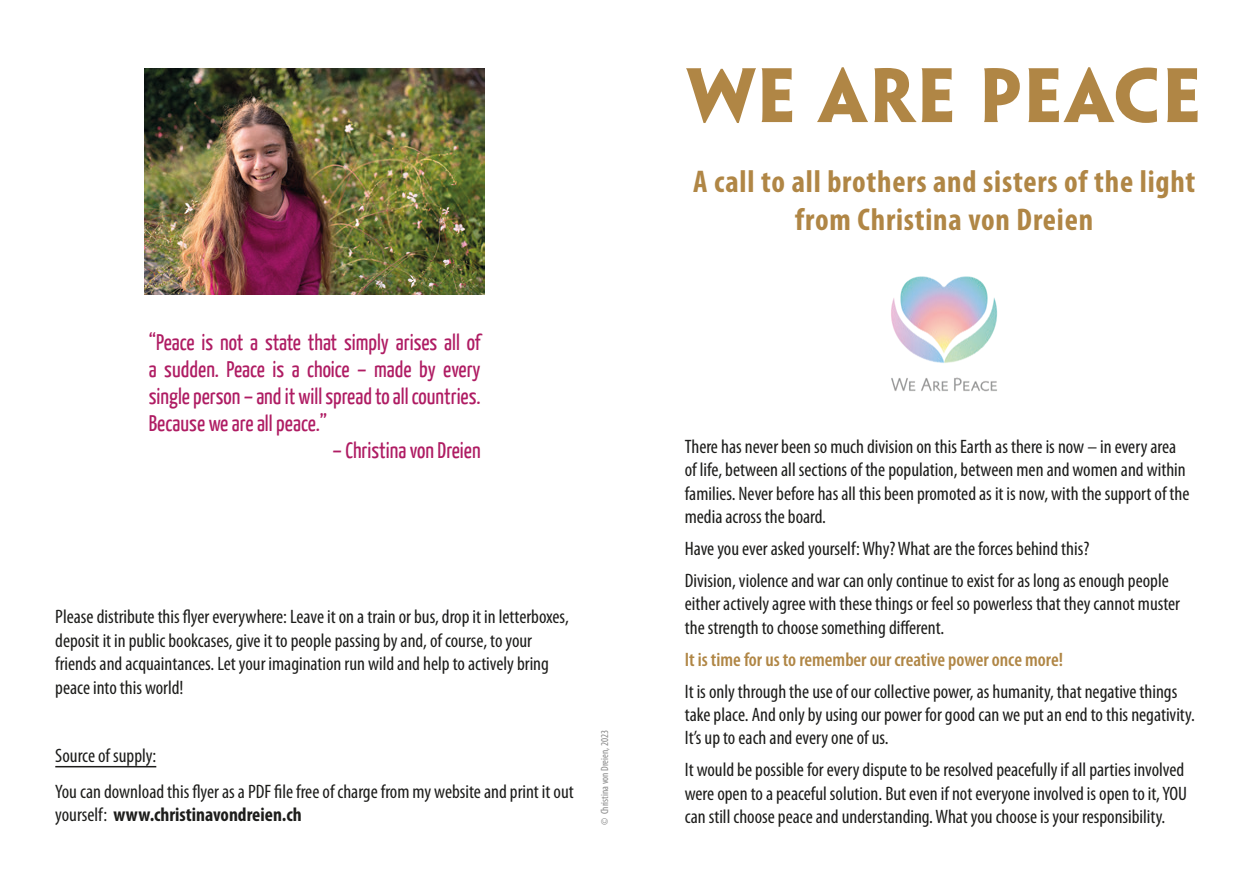
<style>
.page{position:relative;width:1259px;height:893px;background:#fff}
.page>*{position:absolute;margin:0;border:0;box-sizing:border-box;transform-origin:0 0}
.E_Peace-Flyer_Titel{font:700 69px "Penumbra Flare Std";letter-spacing:.025em;color:#b08645}
.E_Peace-Flyer_Untertitel{font:700 condensed 31.5px "Myriad Pro";letter-spacing:.025em;color:#b08645}
.E_Peace-Flyer_Zitat{font:22.5px/27px "Yanone Kaffeesatz";color:#af1c63;text-align:justify}
.E_Peace-Flyer_Lauftext{font:condensed 19.5px/23.4px "Myriad Pro";color:#1d1d1b}
.E_Peace-Flyer_Lauftext_gold{font:600 condensed 19.5px "Myriad Pro";color:#b08645}
.E_Peace-Flyer_Lauftext_unterstrichen{font:condensed 19.5px "Myriad Pro";color:#1d1d1b}
.Peace-Flyer_Copyright{font:condensed 10.5px "Myriad Pro";color:#878787}
.s1{font-weight:700}
</style>
<div class="page">
<hr style="left:55px;top:766px;width:101px;height:1px;background:#1d1d1b">
<img style="left:145px;top:68px;width:340px;height:227px">
<img style="left:891px;top:276px;width:107px;height:116px">
<p class="E_Peace-Flyer_Zitat" style="left:149px;top:328px;width:333px">“Peace is not a state that simply arises all of a sudden. Peace is a choice – made by every single person – and it will spread to all countries.<br>Because we are all peace.”</p>
<p class="E_Peace-Flyer_Zitat" style="left:332px;top:436px;width:150px">– Christina von Dreien</p>
<p class="E_Peace-Flyer_Lauftext" style="left:55px;top:606px;width:515px">Please distribute this flyer everywhere: Leave it on a train or bus, drop it in letterboxes, deposit it in public bookcases, give it to people passing by and, of course, to your friends and acquaintances. Let your imagination run wild and help to actively bring peace into this world!</p>
<p class="E_Peace-Flyer_Lauftext_unterstrichen" style="left:55px;top:745px;width:102px">Source of supply:</p>
<p class="E_Peace-Flyer_Lauftext" style="left:55px;top:780px;width:520px">You can download this flyer as a PDF file free of charge from my website and print it out yourself: <span class="s1">www.christinavondreien.ch</span></p>
<p class="Peace-Flyer_Copyright" style="left:599px;top:825px;width:96px;rotate:-90deg">© Christina von Dreien, 2023</p>
<p class="E_Peace-Flyer_Titel" style="left:687px;top:52px;width:515px">WE ARE PEACE</p>
<p class="E_Peace-Flyer_Untertitel" style="left:693px;top:164px;width:504px">A call to all brothers and sisters of the light</p>
<p class="E_Peace-Flyer_Untertitel" style="left:795px;top:202px;width:299px">from Christina von Dreien</p>
<p class="E_Peace-Flyer_Lauftext" style="left:685px;top:435px;width:506px">There has never been so much division on this Earth as there is now – in every area of life, between all sections of the population, between men and women and within families. Never before has all this been promoted as it is now, with the support of the media across the board.</p>
<p class="E_Peace-Flyer_Lauftext" style="left:685px;top:537px;width:406px">Have you ever asked yourself: Why? What are the forces behind this?</p>
<p class="E_Peace-Flyer_Lauftext" style="left:685px;top:569px;width:497px">Division, violence and war can only continue to exist for as long as enough people either actively agree with these things or feel so powerless that they cannot muster the strength to choose something different.</p>
<p class="E_Peace-Flyer_Lauftext_gold" style="left:685px;top:649px;width:380px">It is time for us to remember our creative power once more!</p>
<p class="E_Peace-Flyer_Lauftext" style="left:685px;top:680px;width:511px">It is only through the use of our collective power, as humanity, that negative things take place. And only by using our power for good can we put an end to this negativity.<br>It’s up to each and every one of us.</p>
<p class="E_Peace-Flyer_Lauftext" style="left:685px;top:759px;width:504px">It would be possible for every dispute to be resolved peacefully if all parties involved were open to a peaceful solution. But even if not everyone involved is open to it, YOU can still choose peace and understanding. What you choose is your responsibility.</p>
</div>
